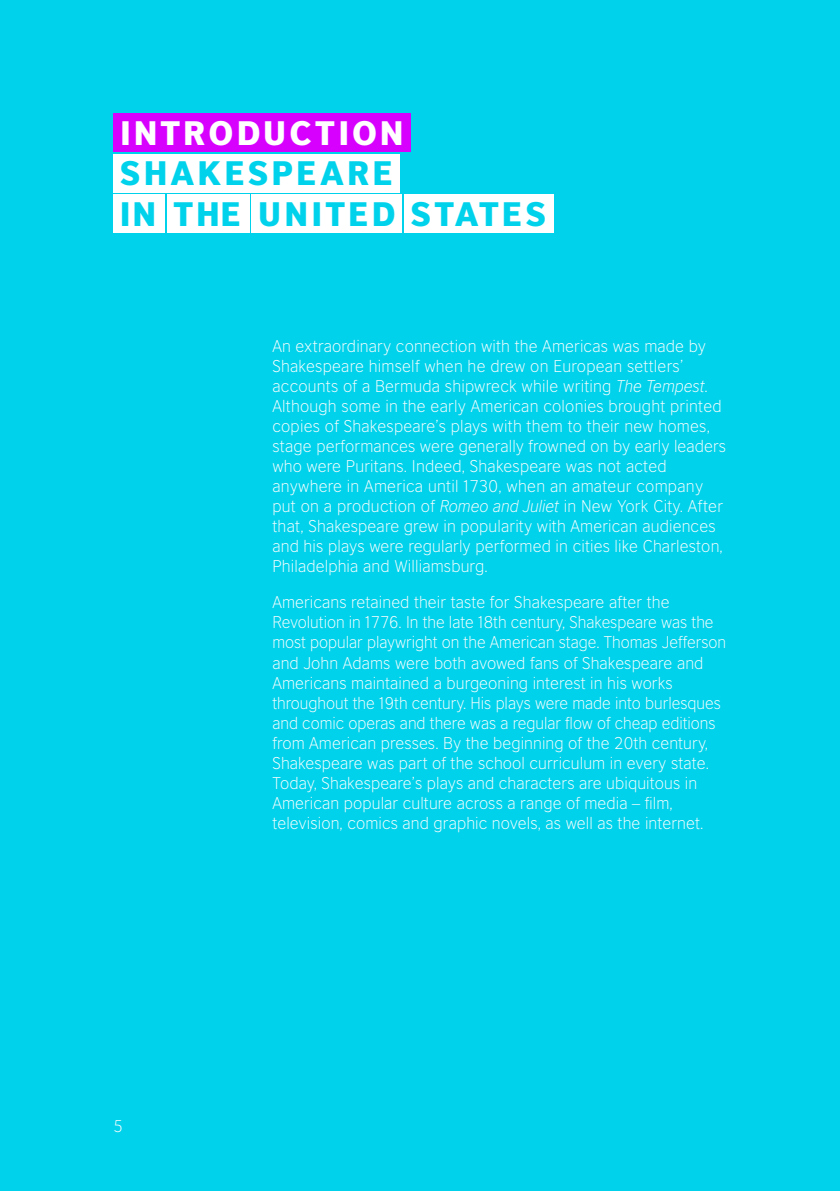
<style>
.page{position:relative;width:840px;height:1191px;background:#fff}
.page>*{position:absolute;margin:0;border:0;box-sizing:border-box;transform-origin:0 0}
.t1{font:900 32px "British Council Sans";letter-spacing:.105em;color:#00d2eb}
.t2{font:900 32px "British Council Sans";letter-spacing:.1em;color:#fff}
.Body_Copy_White_No_I{font:300 16px/20px "British Council Sans";letter-spacing:.005em;color:#fff}
.s1{font-style:italic}
</style>
<div class="page">
<div style="left:0;top:0;width:839px;height:1191px;background:#00d2eb"></div>
<div style="left:167px;top:194px;width:82px;height:39px;background:#fff"></div>
<div style="left:404px;top:194px;width:149px;height:39px;background:#fff"></div>
<div style="left:251px;top:194px;width:150px;height:39px;background:#fff"></div>
<div style="left:113px;top:113px;width:298px;height:39px;background:#d700ff"></div>
<div style="left:113px;top:154px;width:287px;height:38px;background:#fff"></div>
<div style="left:113px;top:194px;width:51px;height:39px;background:#fff"></div>
<p class="t2" style="left:120px;top:111px;width:284px">INTRODUCTION</p>
<p class="t1" style="left:120px;top:152px;width:274px">SHAKESPEARE</p>
<p class="t1" style="left:120px;top:192px;width:38px">IN</p>
<p class="t1" style="left:173px;top:192px;width:69px">THE</p>
<p class="t1" style="left:258px;top:192px;width:139px">UNITED</p>
<p class="t1" style="left:410px;top:192px;width:136px">STATES</p>
<p class="Body_Copy_White_No_I" style="left:113px;top:1116px;width:11px">5</p>
<p class="Body_Copy_White_No_I" style="left:272px;top:336px;width:455px">An extraordinary connection with the Americas was made by Shakespeare himself when he drew on European settlers’ accounts of a Bermuda shipwreck while writing <span class="s1">The Tempest</span>.<br>Although some in the early American colonies brought printed copies of Shakespeare’s plays with them to their new homes, stage performances were generally frowned on by early leaders who were Puritans. Indeed, Shakespeare was not acted anywhere in America until 1730, when an amateur company put on a production of <span class="s1">Romeo and Juliet</span> in New York City. After that, Shakespeare grew in popularity with American audiences and his plays were regularly performed in cities like Charleston, Philadelphia and Williamsburg.</p>
<p class="Body_Copy_White_No_I" style="left:272px;top:592px;width:455px">Americans retained their taste for Shakespeare after the Revolution in 1776. In the late 18th century, Shakespeare was the most popular playwright on the American stage. Thomas Jefferson and John Adams were both avowed fans of Shakespeare and Americans maintained a burgeoning interest in his works throughout the 19th century. His plays were made into burlesques and comic operas and there was a regular flow of cheap editions from American presses. By the beginning of the 20th century, Shakespeare was part of the school curriculum in every state.<br>Today, Shakespeare’s plays and characters are ubiquitous in American popular culture across a range of media – film, television, comics and graphic novels, as well as the internet.</p>
</div>
